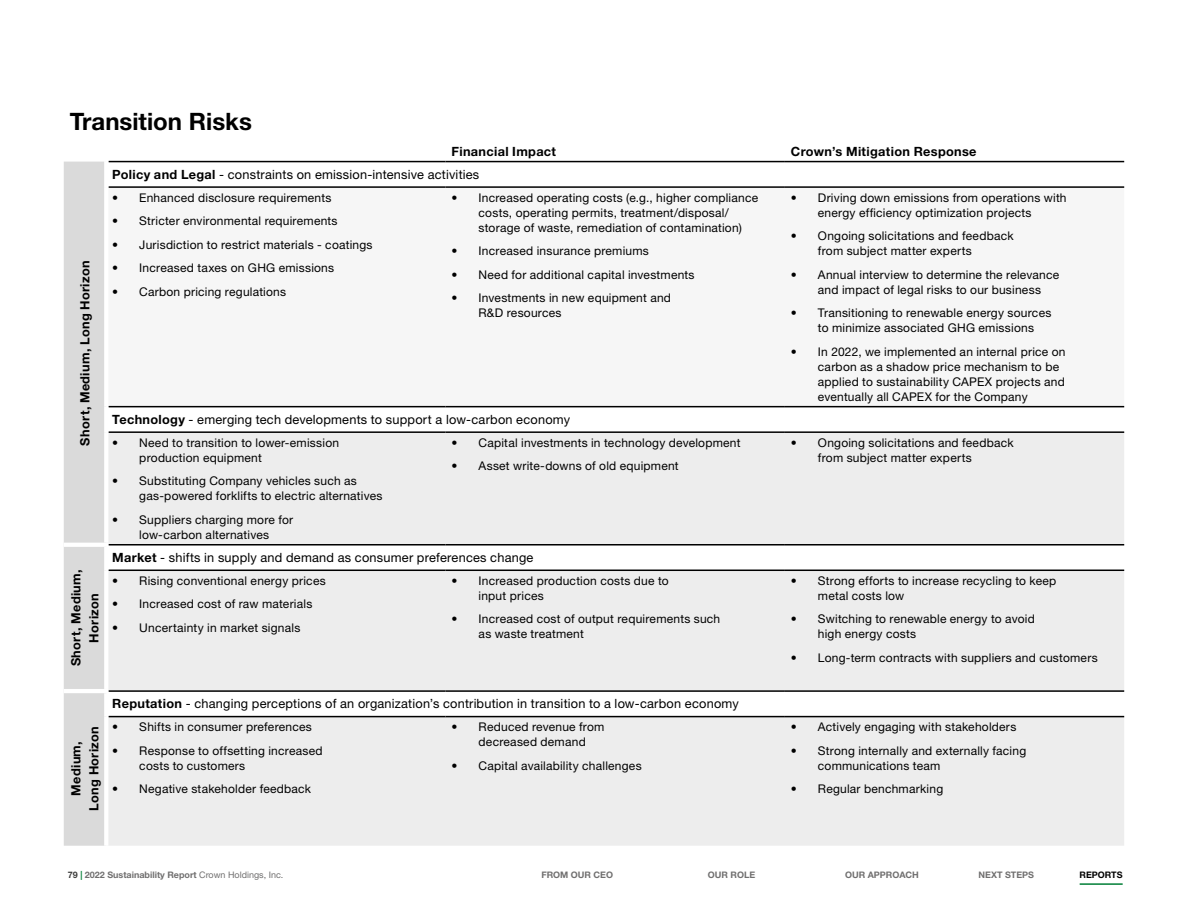
<style>
.page{position:relative;width:1188px;height:918px;background:#fff}
.page>*{position:absolute;margin:0;border:0;box-sizing:border-box;transform-origin:0 0}
.t1{font:700 24px "Helvetica Neue LT Std";color:#000}
.t2{font:12.75px "Helvetica Neue LT Std";letter-spacing:.015em;color:#000}
.t3{font:700 12.75px/18px "Helvetica Neue LT Std";letter-spacing:.025em;color:#000;text-align:center}
.t4{font:12px/15px "Helvetica Neue LT Std";letter-spacing:.02em;color:#000}
.t5{font:700 9px "Helvetica Neue LT Std";color:#706f6f}
.t6{font:700 9px "Helvetica Neue LT Std";color:#000}
.s1{font-weight:700}
.s2{color:#3c3c3b}
.s3{color:#007e36}
.s4{font-weight:400}
</style>
<div class="page">
<hr style="left:1080px;top:883px;width:43px;height:2px;background:#007e36">
<div style="left:64px;top:162px;width:40px;height:684px;background:#dadada"></div>
<svg style="left:108px;top:405px;width:1016px;height:1px"></svg>
<svg style="left:108px;top:433px;width:1016px;height:413px;background:#eee"></svg>
<hr style="left:108px;top:690px;width:338px;height:2px;background:#000">
<hr style="left:446px;top:690px;width:339px;height:2px;background:#000">
<hr style="left:785px;top:690px;width:339px;height:2px;background:#000">
<hr style="left:446px;top:161px;width:339px;height:1px;background:#000">
<hr style="left:785px;top:161px;width:339px;height:1px;background:#000">
<hr style="left:108px;top:161px;width:338px;height:1px;background:#000">
<hr style="left:108px;top:716px;width:338px;height:1px;background:#000">
<hr style="left:446px;top:716px;width:339px;height:1px;background:#000">
<hr style="left:785px;top:716px;width:339px;height:1px;background:#000">
<hr style="left:108px;top:186px;width:338px;height:2px;background:#000">
<hr style="left:446px;top:186px;width:339px;height:2px;background:#000">
<hr style="left:785px;top:186px;width:339px;height:2px;background:#000">
<hr style="left:108px;top:406px;width:338px;height:1px;background:#000">
<hr style="left:446px;top:406px;width:339px;height:1px;background:#000">
<hr style="left:785px;top:406px;width:339px;height:1px;background:#000">
<hr style="left:108px;top:431px;width:338px;height:2px;background:#000">
<hr style="left:446px;top:431px;width:339px;height:2px;background:#000">
<hr style="left:785px;top:431px;width:339px;height:2px;background:#000">
<hr style="left:108px;top:544px;width:338px;height:2px;background:#000">
<hr style="left:446px;top:544px;width:339px;height:2px;background:#000">
<hr style="left:785px;top:544px;width:339px;height:2px;background:#000">
<hr style="left:108px;top:570px;width:338px;height:1px;background:#000">
<hr style="left:446px;top:570px;width:339px;height:1px;background:#000">
<hr style="left:785px;top:570px;width:339px;height:1px;background:#000">
<hr style="left:64px;top:543px;width:44px;height:4px;background:#fff">
<hr style="left:64px;top:689px;width:44px;height:4px;background:#fff">
<h1 class="t1" style="left:70px;top:107px;width:184px">Transition Risks</h1>
<p class="t3" style="left:452px;top:142px;width:106px">Financial Impact</p>
<p class="t3" style="left:791px;top:142px;width:187px">Crown’s Mitigation Response</p>
<p class="t3" style="left:76px;top:446px;width:187px;rotate:-90deg">Short, Medium, Long Horizon</p>
<p class="t3" style="left:67px;top:666px;width:99px;rotate:-90deg">Short, Medium,<br>Horizon</p>
<p class="t2" style="left:112px;top:167px;width:369px"><span class="s1">Policy and Legal</span> - constraints on emission-intensive activities</p>
<p class="t4" style="left:112px;top:190px;width:221px">• Enhanced disclosure requirements</p>
<p class="t4" style="left:112px;top:213px;width:227px">• Stricter environmental requirements</p>
<p class="t4" style="left:112px;top:237px;width:262px">• Jurisdiction to restrict materials - coatings</p>
<p class="t4" style="left:112px;top:260px;width:223px">• Increased taxes on GHG emissions</p>
<p class="t4" style="left:112px;top:284px;width:175px">• Carbon pricing regulations</p>
<p class="t4" style="left:479px;top:190px;width:281px;text-indent:-27px">• Increased operating costs (e.g., higher compliance costs, operating permits, treatment/disposal/ storage of waste, remediation of contamination)</p>
<p class="t4" style="left:452px;top:243px;width:199px">• Increased insurance premiums</p>
<p class="t4" style="left:452px;top:267px;width:245px">• Need for additional capital investments</p>
<p class="t4" style="left:479px;top:290px;width:194px;text-indent:-27px">• Investments in new equipment and<br>R&amp;D resources</p>
<p class="t2" style="left:112px;top:412px;width:459px"><span class="s1">Technology</span> - emerging tech developments to support a low-carbon economy</p>
<p class="t4" style="left:139px;top:435px;width:201px;text-indent:-27px">• Need to transition to lower-emission production equipment</p>
<p class="t4" style="left:139px;top:473px;width:245px;text-indent:-27px">• Substituting Company vehicles such as gas-powered forklifts to electric alternatives</p>
<p class="t4" style="left:112px;top:512px;width:182px;text-align:center">• Suppliers charging more for low-carbon alternatives</p>
<p class="t4" style="left:452px;top:435px;width:290px">• Capital investments in technology development</p>
<p class="t4" style="left:452px;top:458px;width:229px">• Asset write-downs of old equipment</p>
<p class="t2" style="left:112px;top:550px;width:423px"><span class="s1">Market</span> - shifts in supply and demand as consumer preferences change</p>
<p class="t4" style="left:112px;top:573px;width:215px">• Rising conventional energy prices</p>
<p class="t4" style="left:112px;top:596px;width:202px">• Increased cost of raw materials</p>
<p class="t4" style="left:112px;top:620px;width:190px">• Uncertainty in market signals</p>
<p class="t4" style="left:479px;top:573px;width:192px;text-indent:-27px">• Increased production costs due to input prices</p>
<p class="t4" style="left:479px;top:611px;width:243px;text-indent:-27px">• Increased cost of output requirements such as waste treatment</p>
<p class="t3" style="left:67px;top:811px;width:86px;rotate:-90deg">Medium,<br>Long Horizon</p>
<p class="t2" style="left:112px;top:696px;width:628px"><span class="s1">Reputation</span> - changing perceptions of an organization’s contribution in transition to a low-carbon economy</p>
<p class="t4" style="left:112px;top:719px;width:201px">• Shifts in consumer preferences</p>
<p class="t4" style="left:139px;top:743px;width:185px;text-indent:-27px">• Response to offsetting increased costs to customers</p>
<p class="t4" style="left:112px;top:781px;width:200px">• Negative stakeholder feedback</p>
<p class="t4" style="left:479px;top:719px;width:127px;text-indent:-27px">• Reduced revenue from decreased demand</p>
<p class="t4" style="left:452px;top:758px;width:192px">• Capital availability challenges</p>
<p class="t4" style="left:818px;top:190px;width:250px;text-indent:-27px">• Driving down emissions from operations with energy efficiency optimization projects</p>
<p class="t4" style="left:818px;top:228px;width:197px;text-indent:-27px">• Ongoing solicitations and feedback from subject matter experts</p>
<p class="t4" style="left:818px;top:267px;width:243px;text-indent:-27px">• Annual interview to determine the relevance and impact of legal risks to our business</p>
<p class="t4" style="left:818px;top:305px;width:235px;text-indent:-27px">• Transitioning to renewable energy sources to minimize associated GHG emissions</p>
<p class="t4" style="left:818px;top:344px;width:249px;text-indent:-27px">• In 2022, we implemented an internal price on carbon as a shadow price mechanism to be applied to sustainability CAPEX projects and eventually all CAPEX for the Company</p>
<p class="t4" style="left:818px;top:435px;width:197px;text-indent:-27px">• Ongoing solicitations and feedback from subject matter experts</p>
<p class="t4" style="left:818px;top:573px;width:240px;text-indent:-27px">• Strong efforts to increase recycling to keep metal costs low</p>
<p class="t4" style="left:818px;top:611px;width:218px;text-indent:-27px">• Switching to renewable energy to avoid high energy costs</p>
<p class="t4" style="left:791px;top:650px;width:308px">• Long-term contracts with suppliers and customers</p>
<p class="t4" style="left:791px;top:719px;width:227px">• Actively engaging with stakeholders</p>
<p class="t4" style="left:818px;top:743px;width:210px;text-indent:-27px">• Strong internally and externally facing communications team</p>
<p class="t4" style="left:791px;top:781px;width:154px">• Regular benchmarking</p>
<p class="t5" style="left:68px;top:869px;width:217px"><span class="s2">79</span> <span class="s3">|</span> 2022 Sustainability Report <span class="s4">Crown Holdings, Inc.</span></p>
<p class="t5" style="left:541px;top:869px;width:73px">FROM OUR CEO</p>
<p class="t5" style="left:708px;top:869px;width:49px">OUR ROLE</p>
<p class="t5" style="left:845px;top:869px;width:75px">OUR APPROACH</p>
<p class="t5" style="left:979px;top:869px;width:57px">NEXT STEPS</p>
<p class="t6" style="left:1080px;top:869px;width:45px">REPORTS</p>
</div>
